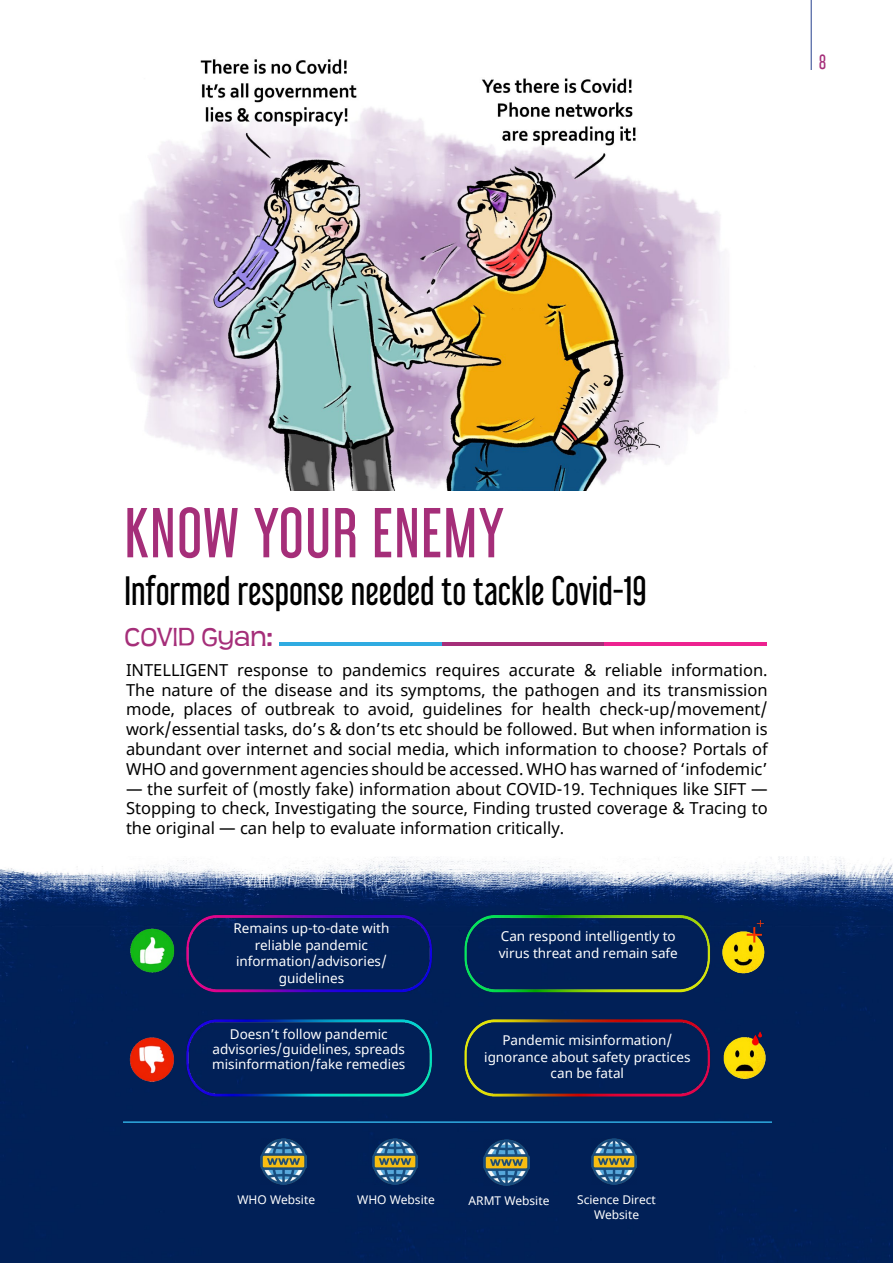
<style>
.page{position:relative;width:893px;height:1263px;background:#fff}
.page>*{position:absolute;margin:0;border:0;box-sizing:border-box;transform-origin:0 0}
.t1{font:63px "Libel Suit Rg";letter-spacing:.02em;color:#a52e79}
.t2{font:36px "Libel Suit Rg";color:#000}
.t3{font:27px "Teen";color:#a52e79}
.t4{font:18px "Libel Suit Rg";color:#a52e79}
.t5{font:16.5px/19.8px "Noto Sans";color:#000;text-align:justify}
.t6{font:13.5px/16.8px "Noto Sans";color:#fff;text-align:center}
.t7{font:12px/14.4px "Noto Sans";color:#fff;text-align:center}
</style>
<div class="page">
<hr style="left:811px;top:0;width:1px;height:70px;background:#25408f">
<img style="left:0;top:857px;width:893px;height:406px">
<img style="left:129px;top:59px;width:597px;height:431px">
<hr style="left:279px;top:642px;width:163px;height:3px;background:#2fabe1">
<hr style="left:442px;top:642px;width:162px;height:3px;background:#a52e79">
<hr style="left:604px;top:642px;width:163px;height:3px;background:#ed2290">
<img style="left:126px;top:906px;width:641px;height:197px">
<hr style="left:123px;top:1121px;width:649px;height:2px;background:#2fabe1">
<img style="left:261px;top:1138px;width:45px;height:46px">
<img style="left:129px;top:924px;width:48px;height:57px">
<img style="left:129px;top:1028px;width:48px;height:59px">
<img style="left:719px;top:918px;width:48px;height:59px">
<img style="left:720px;top:1026px;width:48px;height:59px">
<img style="left:372px;top:1138px;width:46px;height:46px">
<img style="left:484px;top:1140px;width:45px;height:45px">
<img style="left:591px;top:1138px;width:46px;height:46px">
<p class="t4" style="left:819px;top:47px;width:8px">8</p>
<h1 class="t1" style="left:124px;top:481px;width:381px">KNOW YOUR ENEMY</h1>
<h2 class="t2" style="left:124px;top:562px;width:524px">Informed response needed to tackle Covid-19</h2>
<h3 class="t3" style="left:124px;top:621px;width:150px">COVID Gyan:</h3>
<p class="t5" style="left:126px;top:660px;width:643px">INTELLIGENT response to pandemics requires accurate &amp; reliable information.<br>The nature of the disease and its symptoms, the pathogen and its transmission mode, places of outbreak to avoid, guidelines for health check-up/movement/ work/essential tasks, do’s &amp; don’ts etc should be followed. But when information is abundant over internet and social media, which information to choose? Portals of WHO and government agencies should be accessed. WHO has warned of ‘infodemic’</p>
<p class="t5" style="left:126px;top:779px;width:643px">— the surfeit of (mostly fake) information about COVID-19. Techniques like SIFT — Stopping to check, Investigating the source, Finding trusted coverage &amp; Tracing to the original — can help to evaluate information critically.</p>
<p class="t6" style="left:233px;top:920px;width:158px">Remains up-to-date with reliable pandemic information/advisories/ guidelines</p>
<p class="t6" style="left:212px;top:1027px;width:195px;line-height:15px">Doesn’t follow pandemic advisories/guidelines, spreads misinformation/fake remedies</p>
<p class="t6" style="left:499px;top:928px;width:181px;text-align:left">Can respond intelligently to virus threat and remain safe</p>
<p class="t6" style="left:484px;top:1032px;width:208px">Pandemic misinformation/ ignorance about safety practices can be fatal</p>
<p class="t7" style="left:237px;top:1193px;width:79px">WHO Website</p>
<p class="t7" style="left:357px;top:1193px;width:79px">WHO Website</p>
<p class="t7" style="left:468px;top:1194px;width:82px">ARMT Website</p>
<p class="t7" style="left:577px;top:1193px;width:80px">Science Direct<br>Website</p>
</div>
